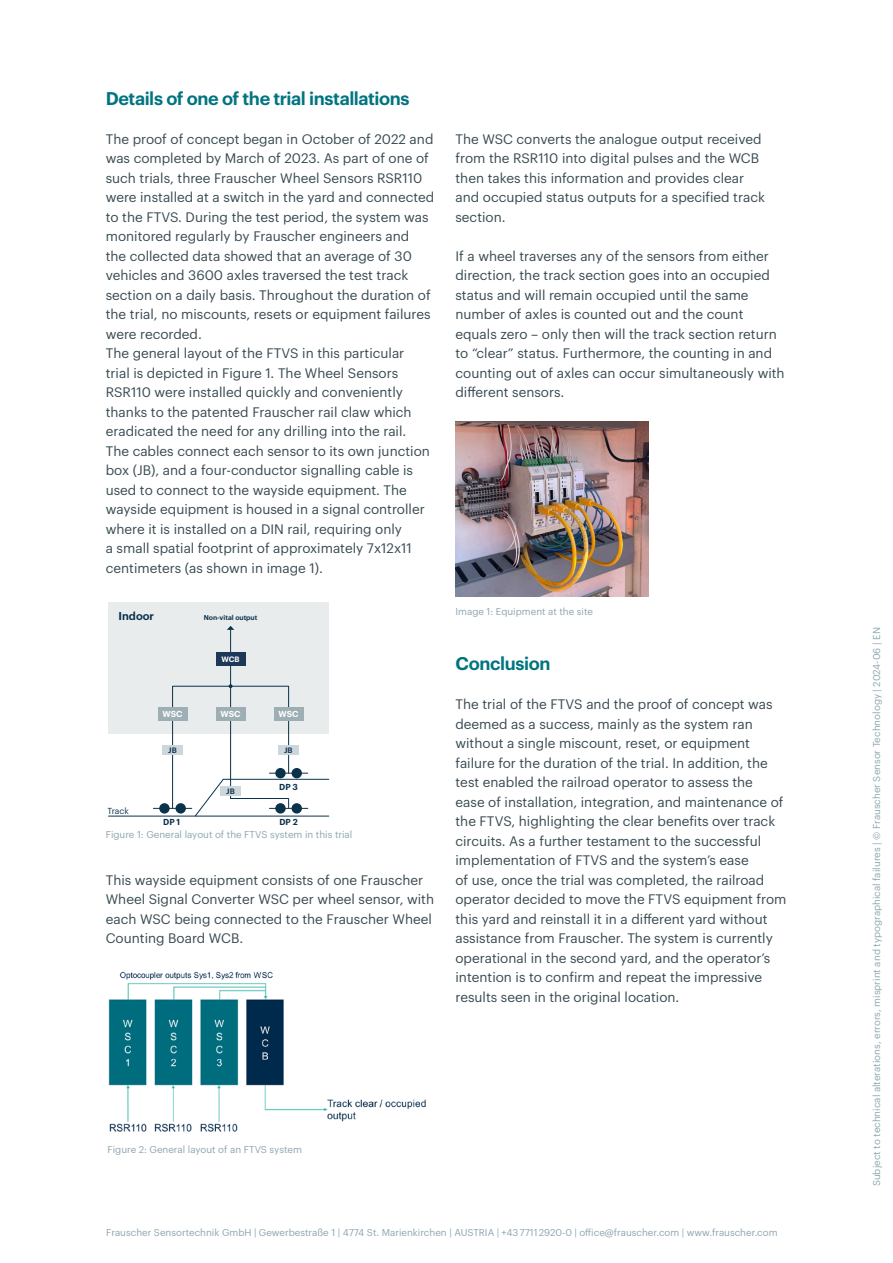
<style>
.page{position:relative;width:893px;height:1263px;background:#fff}
.page>*{position:absolute;margin:0;border:0;box-sizing:border-box;transform-origin:0 0}
.Subline_size_1{font:600 18px "Graphik LCG";letter-spacing:-.02em;color:#007480}
.copy_text_size_1{font:13.5px/19.5px "Graphik LCG";color:#384a51}
.t1{font:600 11.1px "Graphik LCG";color:#0b324b}
.fine_print{font:9.75px "Graphik LCG";color:#8da5b1}
.t2{font:600 8.55px "Graphik LCG";color:#0b324b}
.t3{font:600 8.55px "Graphik LCG";letter-spacing:-.005em;color:#fff}
.t4{font:8.55px "Graphik LCG";letter-spacing:-.005em;color:#0b324b}
.t5{font:600 7.65px "Graphik LCG";color:#1e3857}
.t6{font:600 7.65px "Graphik LCG";color:#fff}
.t7{font:600 6.75px "Graphik LCG";color:#0b324b}
</style>
<div class="page">
<img style="left:108px;top:971px;width:318px;height:161px">
<div style="left:109px;top:603px;width:220px;height:131px;background:#e8eced"></div>
<div style="left:159px;top:803px;width:11px;height:10px;background:#0b324b;border-radius:50%"></div>
<hr style="left:153px;top:808px;width:39px;height:1px;background:#0b324b">
<hr style="left:109px;top:816px;width:220px;height:1px;background:#0b324b">
<svg style="left:172px;top:652px;width:158px;height:165px"></svg>
<hr style="left:230px;top:629px;width:1px;height:33px;background:#0b324b">
<svg style="left:227px;top:626px;width:7px;height:4px"></svg>
<div style="left:158px;top:707px;width:29px;height:14px;background:#9dafb4"></div>
<div style="left:274px;top:707px;width:29px;height:14px;background:#9dafb4"></div>
<div style="left:216px;top:707px;width:29px;height:14px;background:#9dafb4"></div>
<div style="left:162px;top:745px;width:21px;height:10px;background:#ccd7db"></div>
<div style="left:216px;top:652px;width:29px;height:13px;background:#1e3857"></div>
<div style="left:220px;top:786px;width:21px;height:9px;background:#ccd7db"></div>
<div style="left:278px;top:745px;width:20px;height:10px;background:#ccd7db"></div>
<img style="left:455px;top:421px;width:194px;height:175px">
<p class="Subline_size_1" style="left:106px;top:84px;width:305px">Details of one of the trial installations</p>
<p class="copy_text_size_1" style="left:106px;top:128px;width:330px">The proof of concept began in October of 2022 and was completed by March of 2023. As part of one of such trials, three Frauscher Wheel Sensors RSR110 were installed at a switch in the yard and connected to the FTVS. During the test period, the system was monitored regularly by Frauscher engineers and<br>the collected data showed that an average of 30 vehicles and 3600 axles traversed the test track section on a daily basis. Throughout the duration of the trial, no miscounts, resets or equipment failures were recorded.</p>
<p class="copy_text_size_1" style="left:106px;top:342px;width:326px">The general layout of the FTVS in this particular trial is depicted in Figure 1. The Wheel Sensors RSR110 were installed quickly and conveniently thanks to the patented Frauscher rail claw which eradicated the need for any drilling into the rail.<br>The cables connect each sensor to its own junction box (JB), and a four-conductor signalling cable is used to connect to the wayside equipment. The wayside equipment is housed in a signal controller where it is installed on a DIN rail, requiring only<br>a small spatial footprint of approximately 7x12x11 centimeters (as shown in image 1).</p>
<p class="t1" style="left:119px;top:607px;width:37px">Indoor</p>
<p class="t7" style="left:204px;top:612px;width:55px">Non-vital output</p>
<p class="t6" style="left:222px;top:653px;width:20px">WCB</p>
<p class="t3" style="left:163px;top:708px;width:21px">WSC</p>
<p class="t3" style="left:221px;top:708px;width:21px">WSC</p>
<p class="t3" style="left:279px;top:708px;width:21px">WSC</p>
<p class="t5" style="left:168px;top:744px;width:10px">JB</p>
<p class="t5" style="left:284px;top:744px;width:10px">JB</p>
<p class="t4" style="left:107px;top:804px;width:23px">Track</p>
<p class="t2" style="left:163px;top:815px;width:19px">DP 1</p>
<p class="t5" style="left:226px;top:785px;width:10px">JB</p>
<p class="t2" style="left:279px;top:780px;width:20px">DP 3</p>
<p class="t2" style="left:279px;top:815px;width:20px">DP 2</p>
<p class="fine_print" style="left:106px;top:827px;width:248px">Figure 1: General layout of the FTVS system in this trial</p>
<p class="copy_text_size_1" style="left:106px;top:869px;width:330px">This wayside equipment consists of one Frauscher Wheel Signal Converter WSC per wheel sensor, with each WSC being connected to the Frauscher Wheel Counting Board WCB.</p>
<p class="copy_text_size_1" style="left:455px;top:128px;width:311px">The WSC converts the analogue output received from the RSR110 into digital pulses and the WCB then takes this information and provides clear and occupied status outputs for a specified track section.</p>
<p class="copy_text_size_1" style="left:455px;top:245px;width:331px">If a wheel traverses any of the sensors from either direction, the track section goes into an occupied status and will remain occupied until the same number of axles is counted out and the count equals zero – only then will the track section return to “clear” status. Furthermore, the counting in and counting out of axles can occur simultaneously with different sensors.</p>
<p class="fine_print" style="left:455px;top:604px;width:139px">Image 1: Equipment at the site</p>
<p class="Subline_size_1" style="left:455px;top:650px;width:97px">Conclusion</p>
<p class="copy_text_size_1" style="left:455px;top:693px;width:333px">The trial of the FTVS and the proof of concept was deemed as a success, mainly as the system ran without a single miscount, reset, or equipment failure for the duration of the trial. In addition, the test enabled the railroad operator to assess the<br>ease of installation, integration, and maintenance of the FTVS, highlighting the clear benefits over track circuits. As a further testament to the successful implementation of FTVS and the system’s ease<br>of use, once the trial was completed, the railroad operator decided to move the FTVS equipment from this yard and reinstall it in a different yard without assistance from Frauscher. The system is currently operational in the second yard, and the operator’s intention is to confirm and repeat the impressive results seen in the original location.</p>
<p class="fine_print" style="left:108px;top:1142px;width:196px">Figure 2: General layout of an FTVS system</p>
<p class="fine_print" style="left:106px;top:1225px;width:673px">Frauscher Sensortechnik GmbH | Gewerbestraße 1 | 4774 St. Marienkirchen | AUSTRIA | +43 7711 2920-0 | office@frauscher.com | www.frauscher.com</p>
<p class="fine_print" style="left:869px;top:1186px;width:561px;rotate:-90deg">Subject to technical alterations, errors, misprint and typographical failures | © Frauscher Sensor Technology | 2024-06 | EN</p>
</div>
